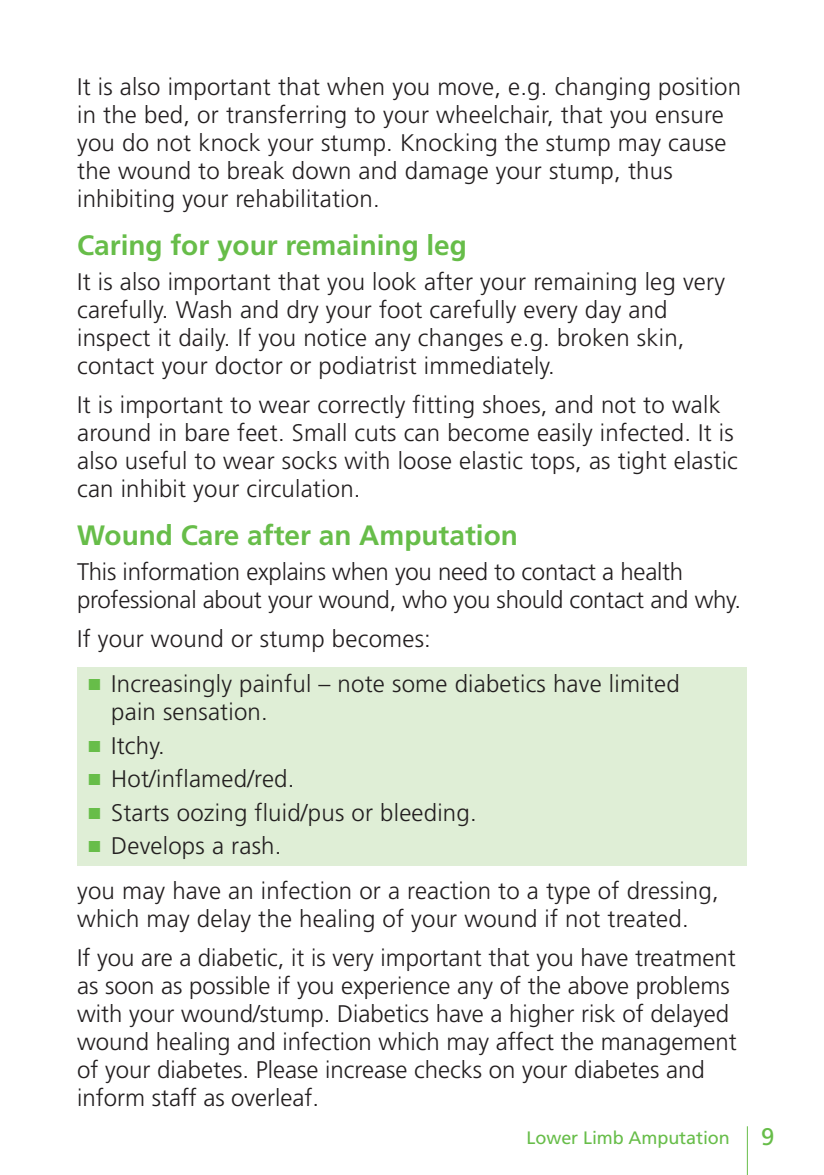
<style>
.page{position:relative;width:824px;height:1175px;background:#fff}
.page>*{position:absolute;margin:0;border:0;box-sizing:border-box;transform-origin:0 0}
.t1{font:700 28px "Frutiger";color:#67bd49}
.t2{font:300 24px/28px "Frutiger";letter-spacing:.01em;color:#231f20}
.t3{font:300 24px/28px "Frutiger";letter-spacing:-.01em;color:#231f20}
.t4{font:24px "Frutiger";color:#67bd49}
.t5{font:18px "Frutiger";letter-spacing:-.005em;color:#67bd49}
</style>
<div class="page">
<div style="left:77px;top:667px;width:669px;height:198px;background:#dfeed6"></div>
<hr style="left:746px;top:1126px;width:1px;height:49px;background:#67bd49">
<p class="t2" style="left:77px;top:73px;width:665px">It is also important that when you move, e.g. changing position in the bed, or transferring to your wheelchair, that you ensure you do not knock your stump. Knocking the stump may cause the wound to break down and damage your stump, thus inhibiting your rehabilitation.</p>
<p class="t1" style="left:77px;top:229px;width:391px">Caring for your remaining leg</p>
<p class="t2" style="left:77px;top:268px;width:649px">It is also important that you look after your remaining leg very carefully. Wash and dry your foot carefully every day and inspect it daily. If you notice any changes e.g. broken skin, contact your doctor or podiatrist immediately.</p>
<p class="t2" style="left:77px;top:391px;width:662px">It is important to wear correctly fitting shoes, and not to walk around in bare feet. Small cuts can become easily infected. It is also useful to wear socks with loose elastic tops, as tight elastic can inhibit your circulation.</p>
<p class="t1" style="left:77px;top:519px;width:442px">Wound Care after an Amputation</p>
<p class="t3" style="left:77px;top:558px;width:665px">This information explains when you need to contact a health professional about your wound, who you should contact and why.</p>
<p class="t2" style="left:111px;top:617px;width:569px;line-height:45px;text-indent:-34px">If your wound or stump becomes:<br>Increasingly painful – note some diabetics have limited</p>
<p class="t2" style="left:111px;top:695px;width:367px;line-height:33.4px">pain sensation.<br>Itchy.<br>Hot/inflamed/red.<br>Starts oozing fluid/pus or bleeding.<br>Develops a rash.</p>
<p class="t2" style="left:77px;top:877px;width:642px">you may have an infection or a reaction to a type of dressing, which may delay the healing of your wound if not treated.</p>
<p class="t2" style="left:77px;top:944px;width:660px">If you are a diabetic, it is very important that you have treatment as soon as possible if you experience any of the above problems with your wound/stump. Diabetics have a higher risk of delayed wound healing and infection which may affect the management of your diabetes. Please increase checks on your diabetes and inform staff as overleaf.</p>
<p class="t5" style="left:526px;top:1127px;width:205px">Lower Limb Amputation</p>
<p class="t4" style="left:760px;top:1123px;width:15px">9</p>
</div>
